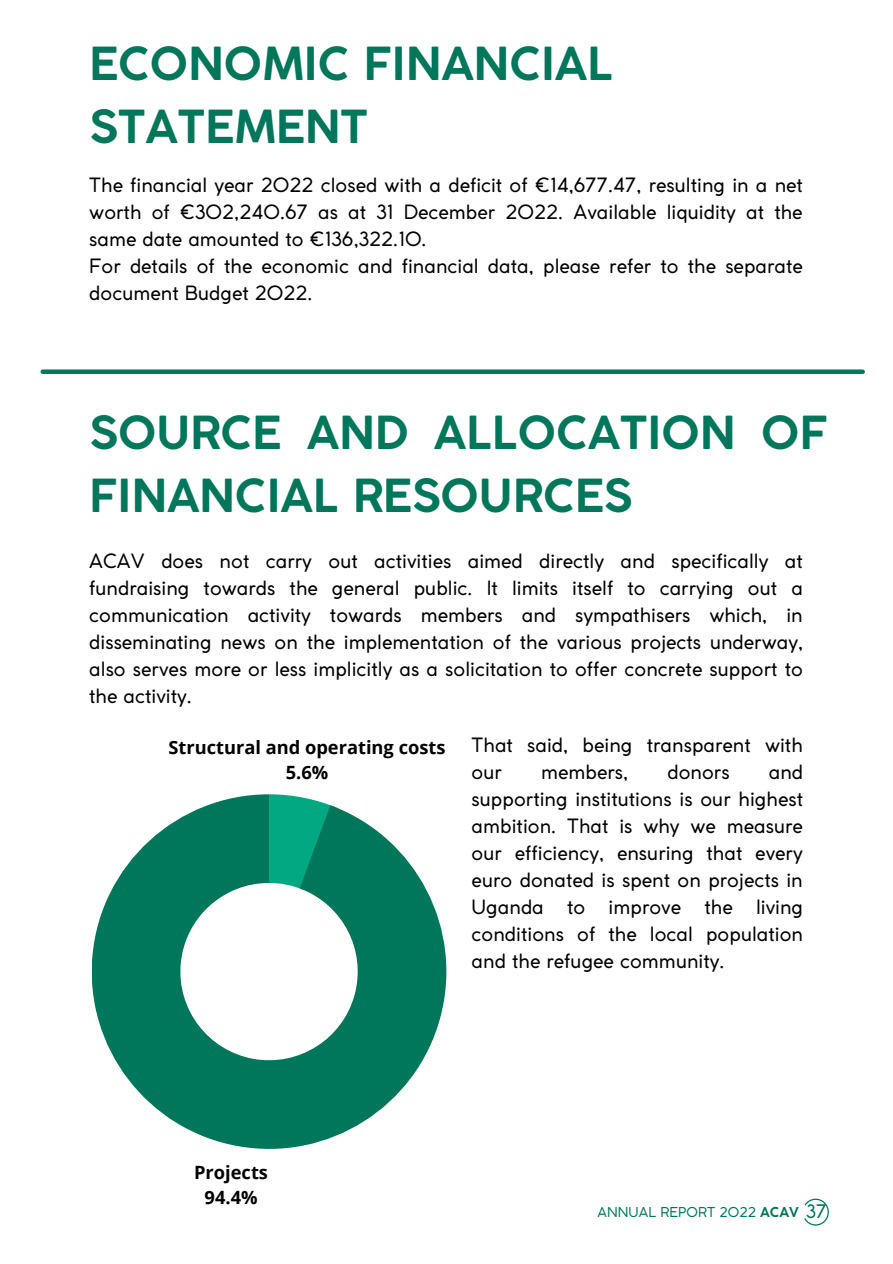
<style>
.page{position:relative;width:893px;height:1264px;background:#fff}
.page>*{position:absolute;margin:0;border:0;box-sizing:border-box;transform-origin:0 0}
.t1{font:700 45px/63px "Coco Gothic";color:#00765a}
.t2{font:19.5px/27px "Coco Gothic";color:#000;text-align:justify}
.t3{font:18.45px "Coco Gothic";color:#00765a}
.t4{font:700 18.3px "Open Sans";color:#000}
.t5{font:13.5px "Coco Gothic";color:#00765a}
.s1{font-weight:700}
</style>
<div class="page">
<svg style="left:804px;top:1198px;width:24px;height:27px"></svg>
<div style="left:43px;top:369px;width:819px;height:5px;background:#00765a"></div>
<svg style="left:92px;top:794px;width:354px;height:354px;fill:#00765a"></svg>
<p class="t1" style="left:89px;top:36px;width:525px">ECONOMIC FINANCIAL<br>STATEMENT</p>
<p class="t2" style="left:89px;top:174px;width:715px">The financial year 2022 closed with a deficit of €14,677.47, resulting in a net worth of €302,240.67 as at 31 December 2022. Available liquidity at the same date amounted to €136,322.10.</p>
<p class="t2" style="left:89px;top:254px;width:715px">For details of the economic and financial data, please refer to the separate document Budget 2022.</p>
<p class="t1" style="left:89px;top:405px;width:740px">SOURCE AND ALLOCATION OF<br>FINANCIAL RESOURCES</p>
<p class="t2" style="left:89px;top:549px;width:715px">ACAV does not carry out activities aimed directly and specifically at fundraising towards the general public. It limits itself to carrying out a communication activity towards members and sympathisers which, in disseminating news on the implementation of the various projects underway, also serves more or less implicitly as a solicitation to offer concrete support to the activity.</p>
<p class="t2" style="left:471px;top:733px;width:333px">That said, being transparent with our</p>
<p class="t4" style="left:168px;top:734px;width:278px">Structural and operating costs</p>
<p class="t4" style="left:286px;top:759px;width:44px">5.6%</p>
<p class="t2" style="left:471px;top:760px;width:333px;text-indent:297px">and supporting institutions is our highest ambition. That is why we measure our efficiency, ensuring that every euro donated is spent on projects in Uganda to improve the living conditions of the local population and the refugee community.</p>
<p class="t2" style="left:541px;top:760px;width:89px">members,</p>
<p class="t2" style="left:667px;top:760px;width:64px">donors</p>
<p class="t4" style="left:194px;top:1158px;width:75px">Projects</p>
<p class="t4" style="left:205px;top:1183px;width:54px">94.4%</p>
<p class="t5" style="left:597px;top:1206px;width:203px">ANNUAL REPORT 2022 <span class="s1">ACAV</span></p>
<p class="t3" style="left:806px;top:1204px;width:22px">37</p>
</div>
